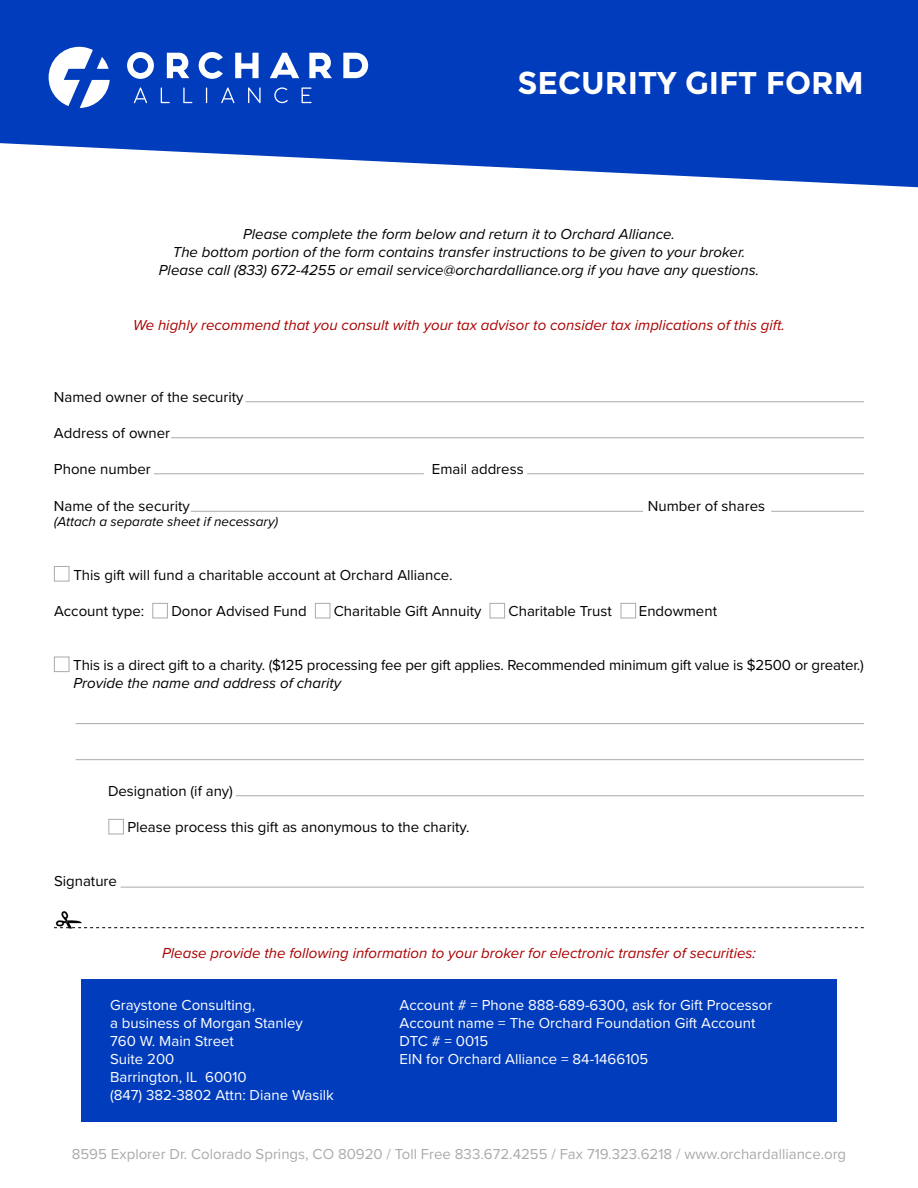
<style>
.page{position:relative;width:918px;height:1188px;background:#fff}
.page>*{position:absolute;margin:0;border:0;box-sizing:border-box;transform-origin:0 0}
.t1{font:700 31.5px "Montserrat";color:#fff}
.t2{font:15px "Proxima Nova";color:#000}
.t3{font:15px/18px "Proxima Nova";color:#fff}
.t4{font:italic 15px/18px "Proxima Nova";color:#000;text-align:center}
.t5{font:italic 15px "Proxima Nova";color:#a00}
.t6{font:15px "Proxima Nova";color:#aaaaab}
.t7{font:italic 13.5px "Proxima Nova";color:#000}
</style>
<div class="page">
<svg style="left:0;top:0;width:918px;height:188px;background:#2055c4"></svg>
<svg style="left:49px;top:47px;width:61px;height:61px"></svg>
<svg style="left:127px;top:52px;width:27px;height:27px"></svg>
<svg style="left:167px;top:53px;width:22px;height:25px"></svg>
<svg style="left:199px;top:52px;width:24px;height:27px"></svg>
<svg style="left:235px;top:53px;width:24px;height:25px"></svg>
<svg style="left:270px;top:53px;width:29px;height:25px"></svg>
<svg style="left:309px;top:53px;width:23px;height:25px"></svg>
<svg style="left:343px;top:53px;width:25px;height:25px"></svg>
<svg style="left:134px;top:87px;width:13px;height:16px"></svg>
<svg style="left:161px;top:88px;width:9px;height:15px"></svg>
<svg style="left:183px;top:88px;width:9px;height:15px"></svg>
<svg style="left:206px;top:88px;width:1px;height:15px"></svg>
<svg style="left:221px;top:87px;width:13px;height:16px"></svg>
<svg style="left:248px;top:87px;width:13px;height:16px"></svg>
<svg style="left:274px;top:87px;width:14px;height:16px"></svg>
<svg style="left:302px;top:87px;width:10px;height:16px"></svg>
<div style="left:81px;top:980px;width:756px;height:142px;background:#003cbc"></div>
<hr style="left:246px;top:401px;width:618px;height:1px;background:#aaa">
<hr style="left:171px;top:437px;width:693px;height:1px;background:#aaa">
<hr style="left:154px;top:473px;width:270px;height:1px;background:#aaa">
<hr style="left:527px;top:473px;width:337px;height:1px;background:#aaa">
<hr style="left:191px;top:511px;width:452px;height:1px;background:#aaa">
<hr style="left:76px;top:723px;width:788px;height:1px;background:#aaa">
<hr style="left:76px;top:759px;width:788px;height:1px;background:#aaa">
<hr style="left:236px;top:795px;width:628px;height:1px;background:#aaa">
<hr style="left:121px;top:887px;width:743px;height:1px;background:#aaa">
<hr style="left:771px;top:511px;width:93px;height:1px;background:#aaa">
<div style="left:54px;top:566px;width:15px;height:15px;border:1px solid #aaa"></div>
<div style="left:152px;top:603px;width:16px;height:15px;border:1px solid #aaa"></div>
<div style="left:315px;top:603px;width:15px;height:15px;border:1px solid #aaa"></div>
<div style="left:490px;top:603px;width:15px;height:15px;border:1px solid #aaa"></div>
<div style="left:621px;top:603px;width:15px;height:15px;border:1px solid #aaa"></div>
<div style="left:54px;top:657px;width:15px;height:15px;border:1px solid #aaa"></div>
<div style="left:108px;top:819px;width:16px;height:15px;border:1px solid #aaa"></div>
<svg style="left:87px;top:927px;width:777px;height:1px"></svg>
<img style="left:54px;top:911px;width:33px;height:18px">
<h1 class="t1" style="left:517px;top:63px;width:348px">SECURITY GIFT FORM</h1>
<p class="t4" style="left:159px;top:225px;width:602px">Please complete the form below and return it to Orchard Alliance.<br>The bottom portion of the form contains transfer instructions to be given to your broker.<br>Please call (833) 672-4255 or email service@orchardalliance.org if you have any questions.</p>
<p class="t5" style="left:133px;top:314px;width:653px">We highly recommend that you consult with your tax advisor to consider tax implications of this gift.</p>
<p class="t2" style="left:54px;top:386px;width:191px">Named owner of the security</p>
<p class="t2" style="left:54px;top:422px;width:118px">Address of owner</p>
<p class="t2" style="left:54px;top:458px;width:98px">Phone number</p>
<p class="t2" style="left:432px;top:458px;width:93px">Email address</p>
<p class="t2" style="left:54px;top:495px;width:137px">Name of the security</p>
<p class="t2" style="left:648px;top:495px;width:119px">Number of shares</p>
<p class="t7" style="left:54px;top:512px;width:226px">(Attach a separate sheet if necessary)</p>
<p class="t2" style="left:73px;top:564px;width:381px">This gift will fund a charitable account at Orchard Alliance.</p>
<p class="t2" style="left:54px;top:600px;width:92px">Account type:</p>
<p class="t2" style="left:171px;top:600px;width:137px">Donor Advised Fund</p>
<p class="t2" style="left:334px;top:600px;width:149px">Charitable Gift Annuity</p>
<p class="t2" style="left:509px;top:600px;width:105px">Charitable Trust</p>
<p class="t2" style="left:639px;top:600px;width:80px">Endowment</p>
<p class="t2" style="left:73px;top:654px;width:792px">This is a direct gift to a charity. ($125 processing fee per gift applies. Recommended minimum gift value is $2500 or greater.)</p>
<p class="t4" style="left:73px;top:674px;width:269px">Provide the name and address of charity</p>
<p class="t2" style="left:108px;top:780px;width:127px">Designation (if any)</p>
<p class="t2" style="left:127px;top:816px;width:344px">Please process this gift as anonymous to the charity.</p>
<p class="t2" style="left:54px;top:870px;width:65px">Signature</p>
<p class="t5" style="left:162px;top:942px;width:595px">Please provide the following information to your broker for electronic transfer of securities:</p>
<p class="t3" style="left:110px;top:995px;width:225px">Graystone Consulting,<br>a business of Morgan Stanley<br>760 W. Main Street<br>Suite 200<br>Barrington, IL 60010<br>(847) 382-3802 Attn: Diane Wasilk</p>
<p class="t3" style="left:400px;top:995px;width:374px">Account # = Phone 888-689-6300, ask for Gift Processor Account name = The Orchard Foundation Gift Account DTC # = 0015<br>EIN for Orchard Alliance = 84-1466105</p>
<p class="t6" style="left:72px;top:1143px;width:776px">8595 Explorer Dr. Colorado Springs, CO 80920 / Toll Free 833.672.4255 / Fax 719.323.6218 / www.orchardalliance.org</p>
</div>
